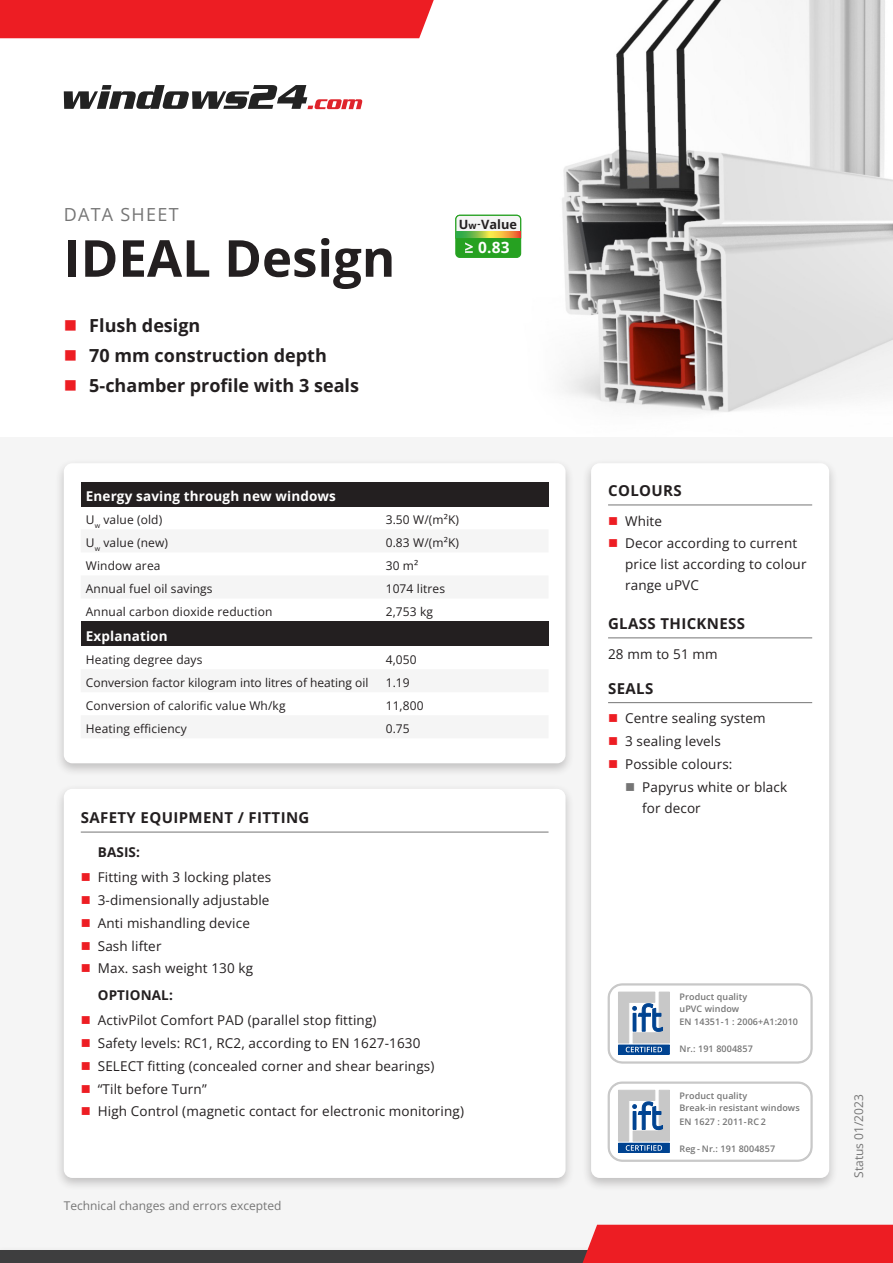
<style>
.page{position:relative;width:893px;height:1263px;background:#fff}
.page>*{position:absolute;margin:0;border:0;box-sizing:border-box;transform-origin:0 0}
.Titel{font:700 51px "Open Sans";color:#231f20}
.t1{font:700 18px "Open Sans";color:#231f20}
.Datenblatt{font:18px "Open Sans";letter-spacing:.07em;color:#757575}
.t2{font:700 15.45px "Open Sans";color:#fff}
.t3{font:700 15px "Open Sans";letter-spacing:.025em;color:#231f20}
.t4{font:13.5px/21px "Open Sans";letter-spacing:.01em;color:#231f20}
.t5{font:700 13.5px "Open Sans";letter-spacing:.01em;color:#fff}
.Pre-Aufzählung{font:700 13.5px "Open Sans";letter-spacing:.01em;color:#231f20}
.t6{font:700 12.75px "Open Sans";color:#231f20}
.Tabellentext{font:12px "Open Sans";letter-spacing:.01em;color:#231f20}
.t7{font:12px "Open Sans";color:#757575}
.t8{font:600 9px "Open Sans";letter-spacing:.01em;color:#757575}
.s1{font-size:9.6px}
</style>
<div class="page">
<img style="left:519px;top:0;width:374px;height:412px">
<div style="left:0;top:438px;width:893px;height:825px;background:#f5f5f5"></div>
<div style="left:0;top:1250px;width:893px;height:13px;background:#3e3e3f"></div>
<div style="left:583px;top:1225px;width:310px;height:38px;background:#ed1d23"></div>
<div style="left:55px;top:784px;width:520px;height:407px;background:#231f20;opacity:.25"></div>
<div style="left:64px;top:789px;width:502px;height:389px;background:#fff;border-radius:9px"></div>
<hr style="left:81px;top:832px;width:468px;height:1px;background:#757575">
<div style="left:55px;top:458px;width:520px;height:318px;background:#231f20;opacity:.25"></div>
<div style="left:64px;top:463px;width:502px;height:300px;background:#fff;border-radius:9px"></div>
<div style="left:81px;top:482px;width:468px;height:24px;background:#231f20"></div>
<div style="left:81px;top:621px;width:468px;height:25px;background:#231f20"></div>
<div style="left:582px;top:458px;width:257px;height:733px;background:#231f20;opacity:.25"></div>
<div style="left:591px;top:463px;width:238px;height:715px;background:#fff;border-radius:9px"></div>
<hr style="left:608px;top:505px;width:204px;height:1px;background:#757575">
<hr style="left:608px;top:638px;width:204px;height:1px;background:#757575">
<hr style="left:608px;top:702px;width:204px;height:1px;background:#757575">
<div style="left:456px;top:215px;width:65px;height:42px;background:#26a121;border-radius:4px"></div>
<div style="left:455px;top:215px;width:66px;height:43px;border:1px solid #26a121;border-radius:4px"></div>
<svg style="left:455px;top:214px;width:67px;height:39px"></svg>
<svg style="left:456px;top:232px;width:64px;height:6px"></svg>
<svg style="left:608px;top:984px;width:204px;height:79px"></svg>
<svg style="left:608px;top:1082px;width:204px;height:79px"></svg>
<svg style="left:64px;top:85px;width:298px;height:24px"></svg>
<div style="left:0;top:0;width:434px;height:38px;background:#ed1d23"></div>
<p class="Datenblatt" style="left:64px;top:202px;width:116px">DATA SHEET</p>
<p class="Titel" style="left:64px;top:223px;width:333px">IDEAL Design</p>
<p class="t1" style="left:89px;top:313px;width:113px">Flush design</p>
<p class="t1" style="left:89px;top:343px;width:239px">70 mm construction depth</p>
<p class="t1" style="left:89px;top:373px;width:271px">5-chamber profile with 3 seals</p>
<p class="t6" style="left:459px;top:215px;width:60px">U<span class="s1">w -</span>Value</p>
<p class="t2" style="left:478px;top:237px;width:33px">0.83</p>
<p class="t5" style="left:86px;top:487px;width:252px">Energy saving through new windows</p>
<p class="Tabellentext" style="left:86px;top:512px;width:78px">U<sub>w</sub> value (old)</p>
<p class="Tabellentext" style="left:386px;top:512px;width:75px">3.50 W/(m²K)</p>
<p class="Tabellentext" style="left:86px;top:535px;width:84px">U<sub>w</sub> value (new)</p>
<p class="Tabellentext" style="left:386px;top:535px;width:75px">0.83 W/(m²K)</p>
<p class="Tabellentext" style="left:86px;top:558px;width:76px">Window area</p>
<p class="Tabellentext" style="left:386px;top:558px;width:34px">30 m²</p>
<p class="Tabellentext" style="left:86px;top:581px;width:128px">Annual fuel oil savings</p>
<p class="Tabellentext" style="left:386px;top:581px;width:61px">1074 litres</p>
<p class="Tabellentext" style="left:86px;top:604px;width:188px">Annual carbon dioxide reduction</p>
<p class="Tabellentext" style="left:386px;top:604px;width:49px">2,753 kg</p>
<p class="t5" style="left:86px;top:627px;width:83px">Explanation</p>
<p class="Tabellentext" style="left:86px;top:651px;width:118px">Heating degree days</p>
<p class="Tabellentext" style="left:386px;top:651px;width:33px">4,050</p>
<p class="Tabellentext" style="left:86px;top:674px;width:284px">Conversion factor kilogram into litres of heating oil</p>
<p class="Tabellentext" style="left:386px;top:674px;width:26px">1.19</p>
<p class="Tabellentext" style="left:86px;top:698px;width:201px">Conversion of calorific value Wh/kg</p>
<p class="Tabellentext" style="left:386px;top:698px;width:40px">11,800</p>
<p class="Tabellentext" style="left:86px;top:721px;width:102px">Heating efficiency</p>
<p class="Tabellentext" style="left:386px;top:721px;width:26px">0.75</p>
<p class="t3" style="left:81px;top:808px;width:230px">SAFETY EQUIPMENT / FITTING</p>
<p class="Pre-Aufzählung" style="left:98px;top:843px;width:44px">BASIS:</p>
<p class="t4" style="left:98px;top:867px;width:175px">Fitting with 3 locking plates</p>
<p class="t4" style="left:98px;top:889px;width:173px">3-dimensionally adjustable</p>
<p class="t4" style="left:98px;top:912px;width:154px">Anti mishandling device</p>
<p class="t4" style="left:98px;top:935px;width:65px">Sash lifter</p>
<p class="t4" style="left:98px;top:957px;width:157px">Max. sash weight 130 kg</p>
<p class="Pre-Aufzählung" style="left:98px;top:986px;width:77px">OPTIONAL:</p>
<p class="t4" style="left:98px;top:1010px;width:280px">ActivPilot Comfort PAD (parallel stop fitting)</p>
<p class="t4" style="left:98px;top:1032px;width:324px">Safety levels: RC1, RC2, according to EN 1627-1630</p>
<p class="t4" style="left:98px;top:1055px;width:338px">SELECT fitting (concealed corner and shear bearings)</p>
<p class="t4" style="left:98px;top:1078px;width:110px">“Tilt before Turn”</p>
<p class="t4" style="left:98px;top:1100px;width:368px">High Control (magnetic contact for electronic monitoring)</p>
<p class="t7" style="left:64px;top:1197px;width:219px">Technical changes and errors excepted</p>
<p class="t3" style="left:608px;top:480px;width:75px">COLOURS</p>
<p class="t4" style="left:625px;top:510px;width:39px">White</p>
<p class="t4" style="left:625px;top:533px;width:183px">Decor according to current price list according to colour range uPVC</p>
<p class="t3" style="left:608px;top:613px;width:139px">GLASS THICKNESS</p>
<p class="t4" style="left:608px;top:643px;width:111px">28 mm to 51 mm</p>
<p class="t3" style="left:608px;top:678px;width:47px">SEALS</p>
<p class="t4" style="left:625px;top:708px;width:142px">Centre sealing system</p>
<p class="t4" style="left:625px;top:730px;width:97px">3 sealing levels</p>
<p class="t4" style="left:625px;top:753px;width:109px">Possible colours:</p>
<p class="t4" style="left:642px;top:776px;width:147px">Papyrus white or black for decor</p>
<p class="t8" style="left:679px;top:990px;width:69px">Product quality</p>
<p class="t8" style="left:679px;top:1002px;width:61px">uPVC window</p>
<p class="t8" style="left:679px;top:1016px;width:120px">EN 14351 - 1 : 2006+A1:2010</p>
<p class="t8" style="left:679px;top:1043px;width:75px">Nr.: 191 8004857</p>
<p class="t8" style="left:679px;top:1090px;width:69px">Product quality</p>
<p class="t8" style="left:679px;top:1102px;width:122px">Break-in resistant windows</p>
<p class="t8" style="left:679px;top:1115px;width:88px">EN 1627 : 2011 - RC 2</p>
<p class="t8" style="left:679px;top:1142px;width:97px">Reg - Nr.: 191 8004857</p>
<p class="t7" style="left:851px;top:1178px;width:85px;rotate:-90deg">Status 01/2023</p>
</div>
